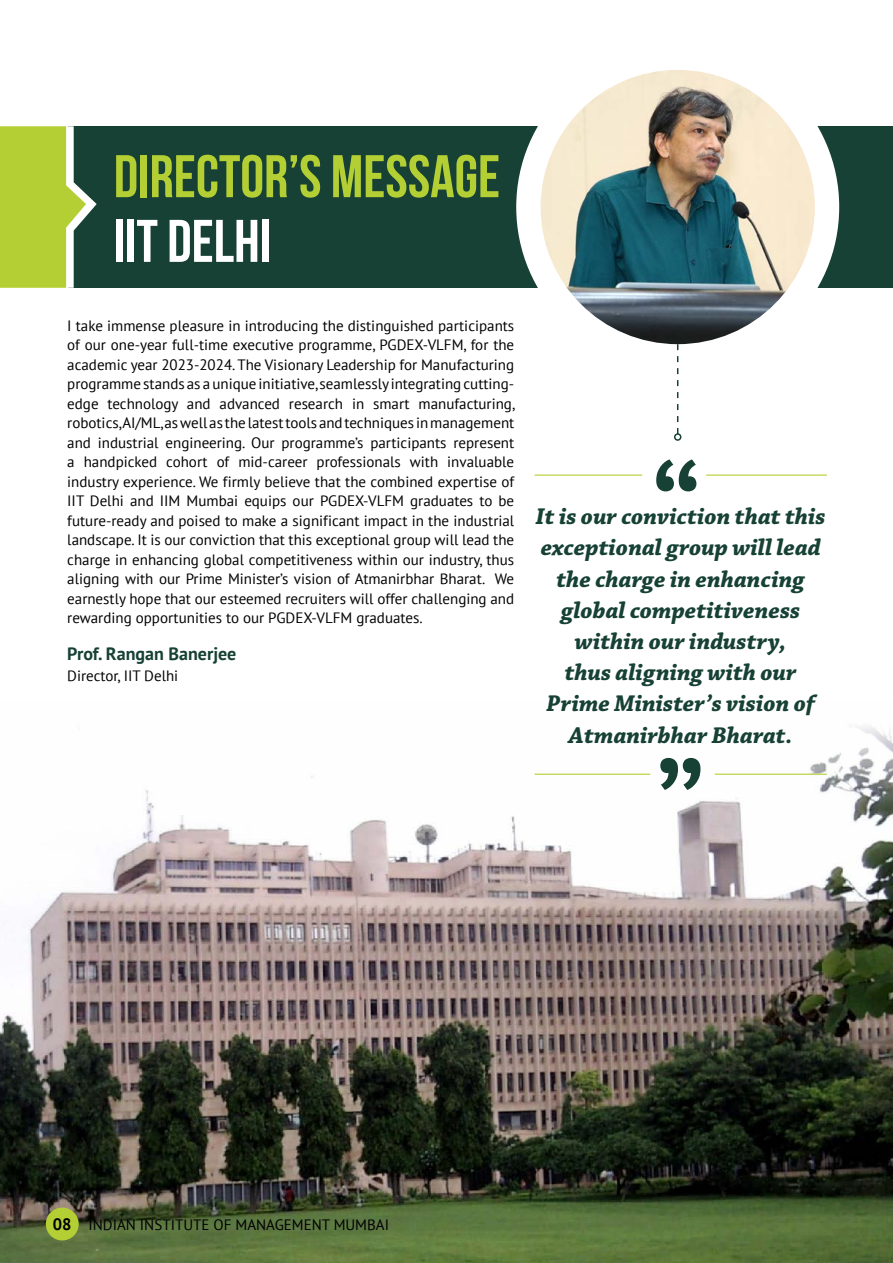
<style>
.page{position:relative;width:893px;height:1263px;background:#fff}
.page>*{position:absolute;margin:0;border:0;box-sizing:border-box;transform-origin:0 0}
.t1{font:700 60px "Bebas Neue";color:#b4cf34}
.t2{font:700 60px "Bebas Neue";color:#fff}
.t3{font:italic 700 24px/31.2px "Chaparral Pro";color:#164134;text-align:center}
.t4{font:700 18px "PT Sans";color:#164134}
.t5{font:15px/19.5px "PT Sans";color:#000;text-align:justify}
.s1{font-weight:700;font-size:16.5px}
</style>
<div class="page">
<img style="left:0;top:726px;width:893px;height:537px">
<div style="left:69px;top:126px;width:824px;height:162px;background:#164134"></div>
<svg style="left:0;top:126px;width:97px;height:162px"></svg>
<div style="left:516px;top:46px;width:323px;height:322px;background:#fff;border-radius:50%"></div>
<img style="left:541px;top:70px;width:274px;height:274px;border-radius:137px">
<svg style="left:677px;top:344px;width:1px;height:89px"></svg>
<div style="left:674px;top:433px;width:7px;height:8px;border:2px solid #164134;border-radius:50%"></div>
<svg style="left:656px;top:459px;width:40px;height:32px"></svg>
<hr style="left:534px;top:475px;width:108px;height:1px;background:#b4cf34">
<hr style="left:706px;top:475px;width:121px;height:1px;background:#b4cf34">
<svg style="left:660px;top:758px;width:40px;height:32px"></svg>
<hr style="left:715px;top:774px;width:112px;height:1px;background:#b4cf34">
<hr style="left:534px;top:774px;width:116px;height:1px;background:#b4cf34">
<div style="left:46px;top:1207px;width:33px;height:33px;background:#b4cf34;border-radius:50%"></div>
<h1 class="t1" style="left:114px;top:144px;width:388px">DIRECTOR’S MESSAGE</h1>
<h1 class="t2" style="left:114px;top:208px;width:159px">IIT DELHI</h1>
<p class="t5" style="left:67px;top:315px;width:450px">I take immense pleasure in introducing the distinguished participants of our one-year full-time executive programme, PGDEX-VLFM, for the academic year 2023-2024. The Visionary Leadership for Manufacturing programme stands as a unique initiative, seamlessly integrating cutting&shy;edge technology and advanced research in smart manufacturing, robotics, AI/ML, as well as the latest tools and techniques in management and industrial engineering. Our programme’s participants represent a handpicked cohort of mid-career professionals with invaluable industry experience. We firmly believe that the combined expertise of IIT Delhi and IIM Mumbai equips our PGDEX-VLFM graduates to be future-ready and poised to make a significant impact in the industrial landscape. It is our conviction that this exceptional group will lead the charge in enhancing global competitiveness within our industry, thus aligning with our Prime Minister’s vision of Atmanirbhar Bharat. We earnestly hope that our esteemed recruiters will offer challenging and rewarding opportunities to our PGDEX-VLFM graduates.</p>
<p class="t4" style="left:67px;top:641px;width:171px">Prof. Rangan Banerjee</p>
<p class="t5" style="left:67px;top:666px;width:113px">Director, IIT Delhi</p>
<h2 class="t3" style="left:536px;top:502px;width:291px">It is our conviction that this exceptional group will lead the charge in enhancing global competitiveness within our industry,<br>thus aligning with our<br>Prime Minister’s vision of<br>Atmanirbhar Bharat.</h2>
<p class="t5" style="left:53px;top:1214px;width:338px"><span class="s1">08</span> INDIAN INSTITUTE OF MANAGEMENT MUMBAI</p>
</div>
